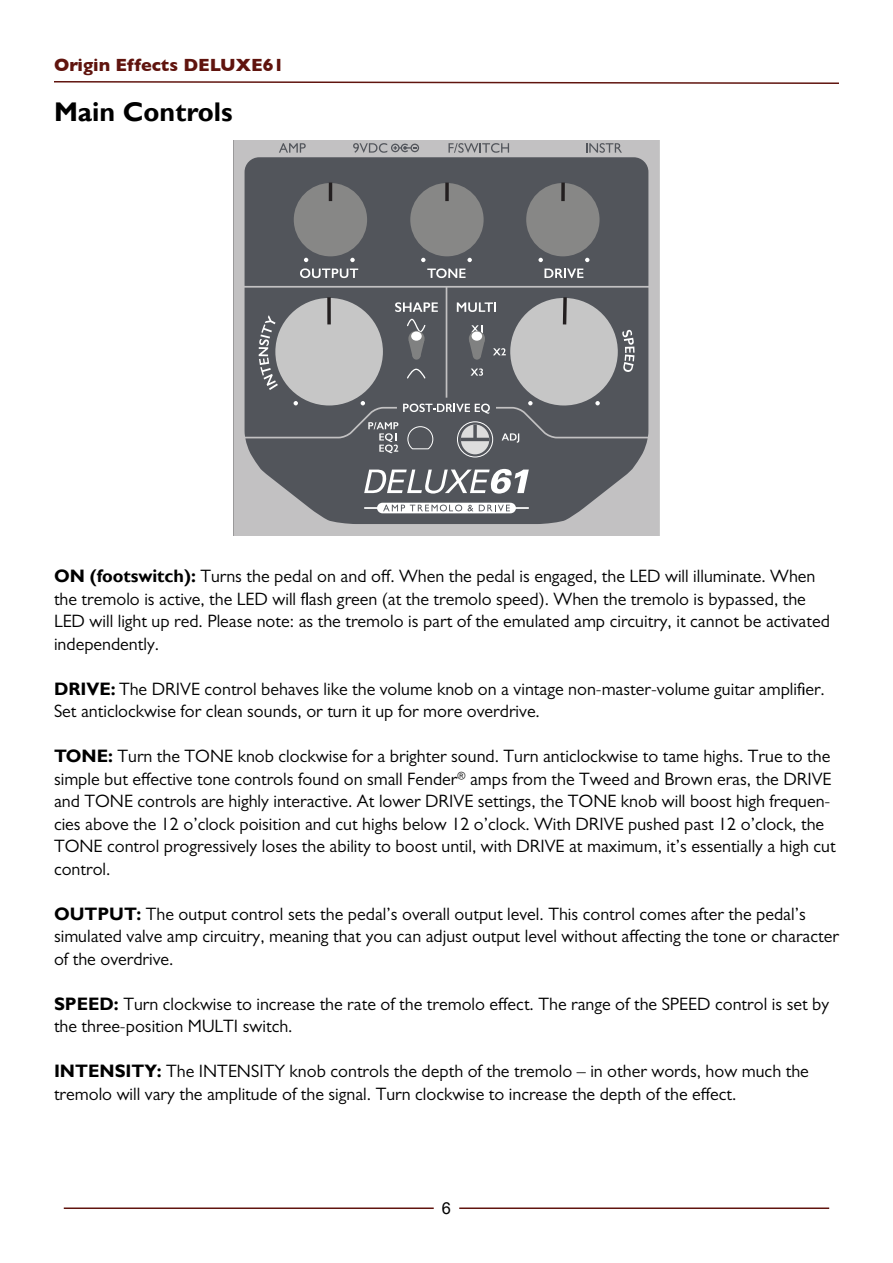
<style>
.page{position:relative;width:893px;height:1263px;background:#fff}
.page>*{position:absolute;margin:0;border:0;box-sizing:border-box;transform-origin:0 0}
.t1{font:700 27px "Gill Sans";color:#000}
.t2{font:18px/22.5px "Gill Sans";color:#000}
.t3{font:700 18px "Gill Sans";color:#60140e}
.t4{font:16.5px "Arial";color:#000}
.s1{font-weight:700}
</style>
<div class="page">
<hr style="left:64px;top:1207px;width:370px;height:2px;background:#60140e">
<hr style="left:459px;top:1207px;width:370px;height:2px;background:#60140e">
<svg style="left:54px;top:81px;width:785px;height:3px"></svg>
<div style="left:234px;top:140px;width:425px;height:396px;background:#c2c1c2"></div>
<div style="left:245px;top:157px;width:403px;height:129px;background:#52555b"></div>
<svg style="left:245px;top:288px;width:403px;height:236px;background:#616469"></svg>
<svg style="left:361px;top:401px;width:4px;height:4px"></svg>
<svg style="left:294px;top:401px;width:4px;height:4px"></svg>
<svg style="left:259px;top:315px;width:19px;height:75px"></svg>
<svg style="left:544px;top:269px;width:39px;height:9px"></svg>
<svg style="left:586px;top:143px;width:36px;height:10px"></svg>
<svg style="left:448px;top:143px;width:61px;height:10px"></svg>
<svg style="left:279px;top:143px;width:27px;height:10px"></svg>
<svg style="left:353px;top:143px;width:66px;height:10px"></svg>
<svg style="left:585px;top:258px;width:4px;height:4px"></svg>
<svg style="left:467px;top:258px;width:5px;height:4px"></svg>
<svg style="left:421px;top:258px;width:4px;height:4px"></svg>
<svg style="left:350px;top:258px;width:5px;height:4px"></svg>
<svg style="left:304px;top:258px;width:4px;height:4px"></svg>
<svg style="left:538px;top:258px;width:5px;height:4px"></svg>
<svg style="left:300px;top:268px;width:58px;height:10px"></svg>
<svg style="left:427px;top:268px;width:39px;height:10px"></svg>
<svg style="left:368px;top:422px;width:30px;height:31px"></svg>
<svg style="left:502px;top:433px;width:17px;height:10px"></svg>
<svg style="left:364px;top:503px;width:165px;height:10px"></svg>
<svg style="left:364px;top:469px;width:165px;height:25px"></svg>
<div style="left:294px;top:183px;width:73px;height:73px;background:#878786;border-radius:50%"></div>
<hr style="left:329px;top:183px;width:3px;height:18px;background:#231f20">
<div style="left:410px;top:183px;width:74px;height:73px;background:#878786;border-radius:50%"></div>
<svg style="left:445px;top:183px;width:4px;height:18px"></svg>
<div style="left:526px;top:183px;width:74px;height:73px;background:#878786;border-radius:50%"></div>
<svg style="left:561px;top:183px;width:4px;height:18px"></svg>
<div style="left:275px;top:298px;width:108px;height:108px;background:#c6c6c6;border-radius:50%"></div>
<svg style="left:327px;top:297px;width:4px;height:27px"></svg>
<svg style="left:395px;top:294px;width:240px;height:120px;background:#7f8184"></svg>
<div style="left:457px;top:421px;width:36px;height:36px;border:1px solid #fff;border-radius:50%"></div>
<div style="left:461px;top:424px;width:28px;height:30px;background:#ddd;border-radius:50%"></div>
<svg style="left:473px;top:424px;width:4px;height:14px"></svg>
<hr style="left:461px;top:438px;width:28px;height:3px;background:#52555b">
<svg style="left:407px;top:426px;width:27px;height:24px"></svg>
<p class="t3" style="left:54px;top:57px;width:232px">Origin Effects DELUXE61</p>
<h1 class="t1" style="left:54px;top:101px;width:180px">Main Controls</h1>
<p class="t2" style="left:54px;top:565px;width:777px"><span class="s1">ON (footswitch):</span> Turns the pedal on and off. When the pedal is engaged, the LED will illuminate. When the tremolo is active, the LED will flash green (at the tremolo speed). When the tremolo is bypassed, the LED will light up red. Please note: as the tremolo is part of the emulated amp circuitry, it cannot be activated independently.</p>
<p class="t2" style="left:54px;top:677px;width:772px"><span class="s1">DRIVE:</span> The DRIVE control behaves like the volume knob on a vintage non-master-volume guitar amplifier.<br>Set anticlockwise for clean sounds, or turn it up for more overdrive.</p>
<p class="t2" style="left:54px;top:747px;width:783px"><span class="s1">TONE:</span> Turn the TONE knob clockwise for a brighter sound. Turn anticlockwise to tame highs. True to the simple but effective tone controls found on small Fender<sup>®</sup> amps from the Tweed and Brown eras, the DRIVE and TONE controls are highly interactive. At lower DRIVE settings, the TONE knob will boost high frequen&shy;cies above the 12 o’clock poisition and cut highs below 12 o’clock. With DRIVE pushed past 12 o’clock, the TONE control progressively loses the ability to boost until, with DRIVE at maximum, it’s essentially a high cut control.</p>
<p class="t2" style="left:54px;top:902px;width:786px"><span class="s1">OUTPUT:</span> The output control sets the pedal’s overall output level. This control comes after the pedal’s simulated valve amp circuitry, meaning that you can adjust output level without affecting the tone or character of the overdrive.</p>
<p class="t2" style="left:54px;top:992px;width:777px"><span class="s1">SPEED:</span> Turn clockwise to increase the rate of the tremolo effect. The range of the SPEED control is set by the three-position MULTI switch.</p>
<p class="t2" style="left:54px;top:1060px;width:756px"><span class="s1">INTENSITY:</span> The INTENSITY knob controls the depth of the tremolo – in other words, how much the tremolo will vary the amplitude of the signal. Turn clockwise to increase the depth of the effect.</p>
<p class="t4" style="left:442px;top:1202px;width:11px">6</p>
</div>
